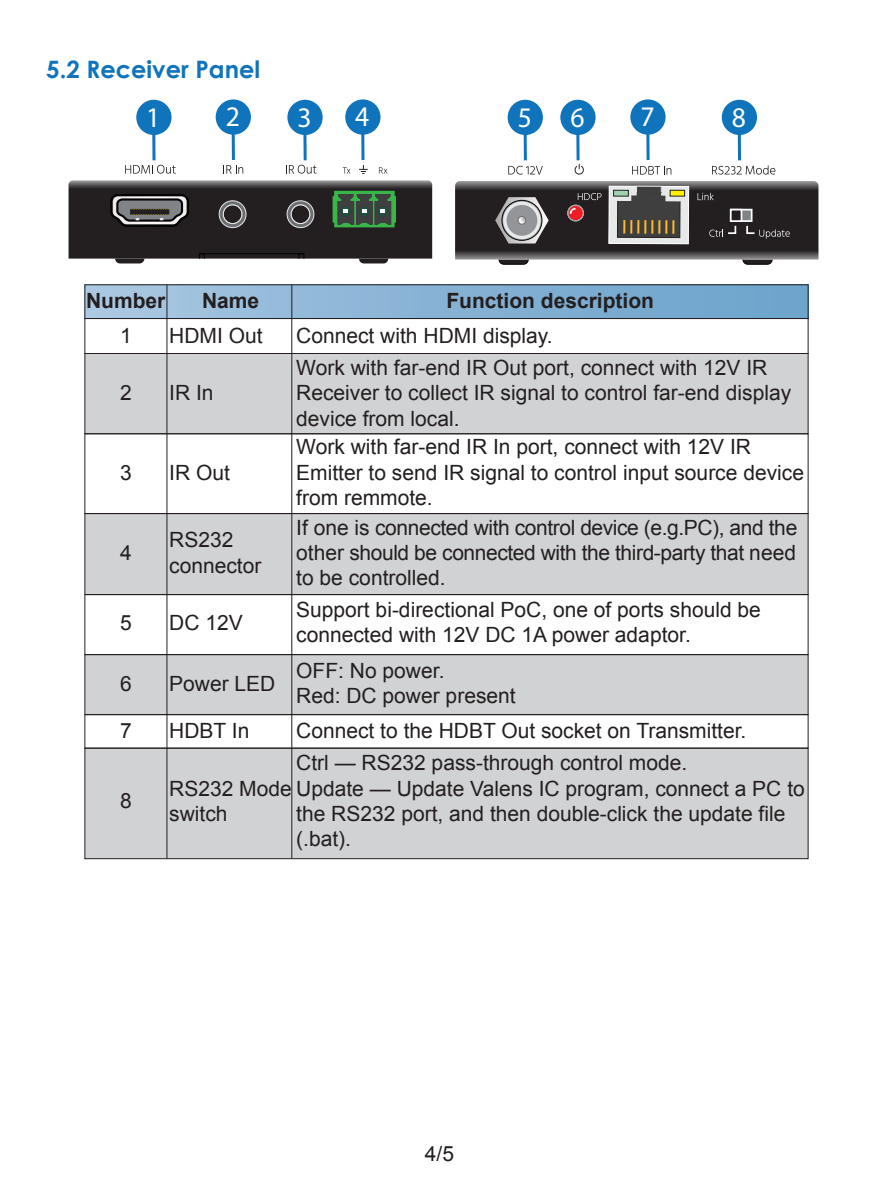
<style>
.page{position:relative;width:893px;height:1191px;background:#fff}
.page>*{position:absolute;margin:0;border:0;box-sizing:border-box;transform-origin:0 0}
.t1{font:700 28.5px "Myriad Pro";color:#fff}
.t2{font:700 24px "Century Gothic";color:#1074bc}
.t3{font:21px/25.2px "Arial";color:#231f20}
.t4{font:700 21px "Arial";color:#231f20}
</style>
<div class="page">
<div style="left:84px;top:747px;width:724px;height:112px;background:#d1d2d4;border:1px solid #231f20"></div>
<div style="left:84px;top:654px;width:724px;height:61px;background:#d1d2d4"></div>
<div style="left:84px;top:513px;width:724px;height:82px;background:#d1d2d4"></div>
<div style="left:84px;top:353px;width:724px;height:81px;background:#d1d2d4"></div>
<svg style="left:69px;top:189px;width:363px;height:74px;background:#393b38"></svg>
<img style="left:69px;top:180px;width:363px;height:9px">
<svg style="left:455px;top:181px;width:363px;height:84px;background:#585454"></svg>
<div style="left:670px;top:190px;width:15px;height:6px;background:#fff101"></div>
<div style="left:670px;top:190px;width:15px;height:6px;border:1px solid #231f20"></div>
<div style="left:613px;top:190px;width:15px;height:6px;background:#9bd3af"></div>
<div style="left:613px;top:190px;width:16px;height:6px;border:1px solid #231f20"></div>
<svg style="left:574px;top:164px;width:10px;height:11px"></svg>
<svg style="left:712px;top:165px;width:63px;height:10px"></svg>
<svg style="left:632px;top:166px;width:39px;height:9px"></svg>
<svg style="left:508px;top:166px;width:35px;height:9px"></svg>
<svg style="left:125px;top:165px;width:51px;height:9px"></svg>
<svg style="left:226px;top:165px;width:17px;height:9px"></svg>
<svg style="left:286px;top:165px;width:30px;height:9px"></svg>
<svg style="left:343px;top:167px;width:7px;height:7px"></svg>
<svg style="left:379px;top:167px;width:8px;height:7px"></svg>
<svg style="left:359px;top:165px;width:9px;height:9px"></svg>
<div style="left:136px;top:100px;width:36px;height:35px;background:#1074bc;border-radius:50%"></div>
<svg style="left:152px;top:135px;width:4px;height:25px"></svg>
<div style="left:216px;top:99px;width:35px;height:36px;background:#1074bc;border-radius:50%"></div>
<hr style="left:232px;top:129px;width:3px;height:31px;background:#1074bc">
<div style="left:287px;top:100px;width:36px;height:35px;background:#1074bc;border-radius:50%"></div>
<svg style="left:303px;top:135px;width:4px;height:25px"></svg>
<div style="left:345px;top:99px;width:35px;height:36px;background:#1074bc;border-radius:50%"></div>
<hr style="left:361px;top:129px;width:3px;height:31px;background:#1074bc">
<div style="left:508px;top:100px;width:35px;height:35px;background:#1074bc;border-radius:50%"></div>
<hr style="left:524px;top:130px;width:3px;height:30px;background:#1074bc">
<div style="left:560px;top:100px;width:36px;height:35px;background:#1074bc;border-radius:50%"></div>
<svg style="left:576px;top:135px;width:4px;height:25px"></svg>
<div style="left:630px;top:99px;width:36px;height:36px;background:#1074bc;border-radius:50%"></div>
<svg style="left:646px;top:134px;width:4px;height:26px"></svg>
<div style="left:722px;top:100px;width:35px;height:35px;background:#1074bc;border-radius:50%"></div>
<hr style="left:738px;top:130px;width:3px;height:30px;background:#1074bc">
<div style="left:85px;top:285px;width:723px;height:33px;background:linear-gradient(to right,#a8c5e0,#69a2cb)"></div>
<div style="left:84px;top:284px;width:724px;height:35px;border:1px solid #231f20"></div>
<hr style="left:166px;top:285px;width:1px;height:573px;background:#231f20">
<hr style="left:291px;top:285px;width:1px;height:573px;background:#231f20">
<div style="left:84px;top:318px;width:724px;height:36px;border:1px solid #231f20"></div>
<div style="left:84px;top:433px;width:724px;height:81px;border:1px solid #231f20"></div>
<div style="left:84px;top:594px;width:724px;height:61px;border:1px solid #231f20"></div>
<div style="left:84px;top:714px;width:724px;height:34px;border:1px solid #231f20"></div>
<p class="t2" style="left:46px;top:51px;width:215px">5.2 Receiver Panel</p>
<h1 class="t1" style="left:146px;top:100px;width:16px">1</h1>
<h1 class="t1" style="left:226px;top:99px;width:16px">2</h1>
<h1 class="t1" style="left:297px;top:100px;width:16px">3</h1>
<h1 class="t1" style="left:355px;top:99px;width:16px">4</h1>
<h1 class="t1" style="left:518px;top:100px;width:16px">5</h1>
<h1 class="t1" style="left:570px;top:100px;width:16px">6</h1>
<h1 class="t1" style="left:640px;top:99px;width:16px">7</h1>
<h1 class="t1" style="left:732px;top:100px;width:16px">8</h1>
<p class="t4" style="left:86px;top:286px;width:81px">Number</p>
<p class="t4" style="left:202px;top:286px;width:59px">Name</p>
<p class="t4" style="left:446px;top:286px;width:209px">Function description</p>
<p class="t3" style="left:120px;top:323px;width:13px">1</p>
<p class="t3" style="left:169px;top:323px;width:95px">HDMI Out</p>
<p class="t3" style="left:296px;top:323px;width:258px">Connect with HDMI display.</p>
<p class="t3" style="left:120px;top:380px;width:13px">2</p>
<p class="t3" style="left:169px;top:380px;width:46px">IR In</p>
<p class="t3" style="left:296px;top:355px;width:496px">Work with far-end IR Out port, connect with 12V IR<br>Receiver to collect IR signal to control far-end display device from local.</p>
<p class="t3" style="left:120px;top:460px;width:13px">3</p>
<p class="t3" style="left:169px;top:460px;width:62px">IR Out</p>
<p class="t3" style="left:120px;top:540px;width:13px">4</p>
<p class="t3" style="left:169px;top:528px;width:94px">RS232 connector</p>
<p class="t3" style="left:120px;top:610px;width:13px">5</p>
<p class="t3" style="left:169px;top:610px;width:75px">DC 12V</p>
<p class="t3" style="left:120px;top:671px;width:13px">6</p>
<p class="t3" style="left:169px;top:671px;width:108px">Power LED</p>
<p class="t3" style="left:296px;top:434px;width:509px">Work with far-end IR In port, connect with 12V IR<br>Emitter to send IR signal to control input source device from remmote.</p>
<p class="t3" style="left:296px;top:515px;width:503px;text-align:justify">If one is connected with control device (e.g.PC), and the other should be connected with the third-party that need to be controlled.</p>
<p class="t3" style="left:296px;top:597px;width:466px">Support bi-directional PoC, one of ports should be connected with 12V DC 1A power adaptor.</p>
<p class="t3" style="left:296px;top:658px;width:221px">OFF: No power.<br>Red: DC power present</p>
<p class="t3" style="left:120px;top:718px;width:13px">7</p>
<p class="t3" style="left:169px;top:718px;width:82px">HDBT In</p>
<p class="t3" style="left:296px;top:718px;width:452px">Connect to the HDBT Out socket on Transmitter.</p>
<p class="t3" style="left:120px;top:788px;width:13px">8</p>
<p class="t3" style="left:296px;top:750px;width:392px">Ctrl — RS232 pass-through control mode.</p>
<p class="t3" style="left:296px;top:801px;width:491px">the RS232 port, and then double-click the update file (.bat).</p>
<p class="t3" style="left:169px;top:775px;width:637px">RS232 Mode Update — Update Valens IC program, connect a PC to switch</p>
<p class="t3" style="left:425px;top:1140px;width:31px">4/5</p>
</div>
